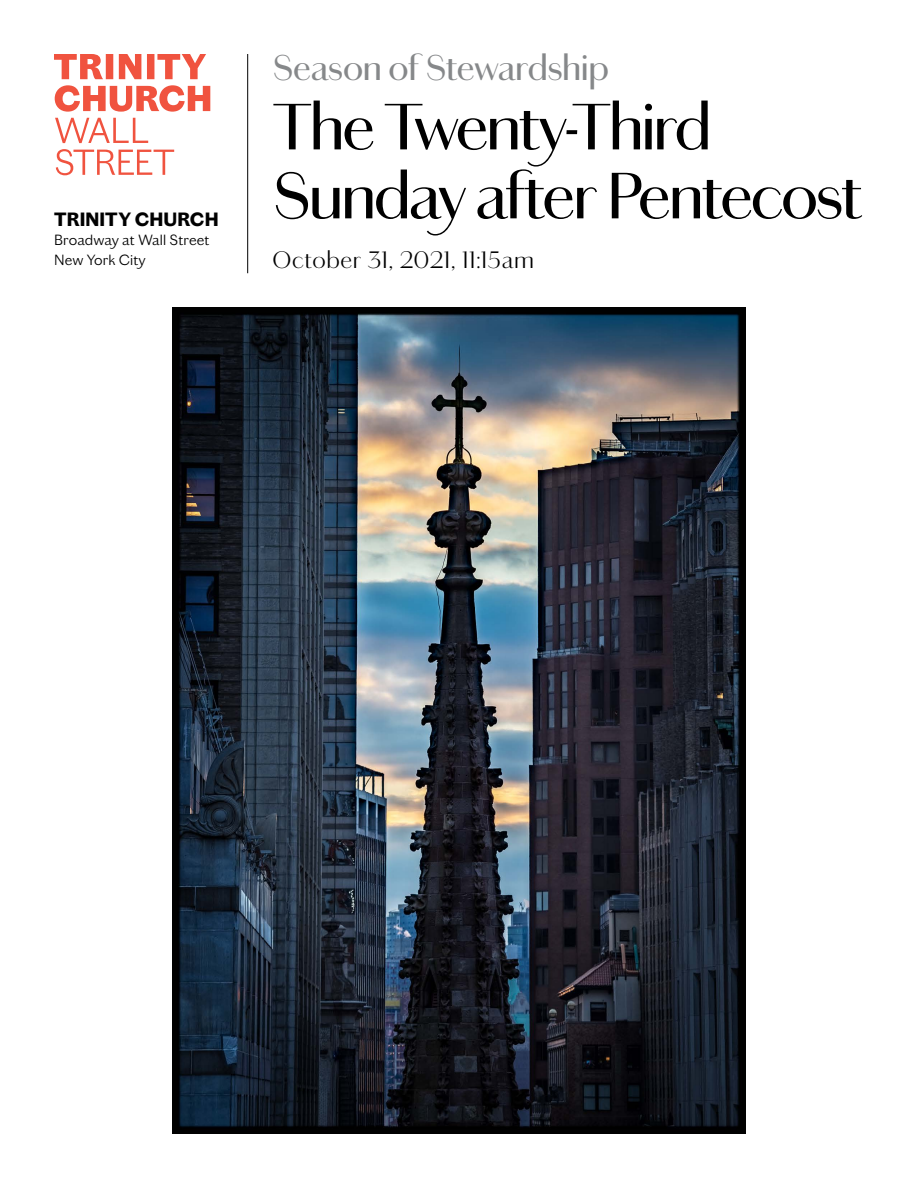
<style>
.page{position:relative;width:918px;height:1188px;background:#fff}
.page>*{position:absolute;margin:0;border:0;box-sizing:border-box;transform-origin:0 0}
.t1{font:66px/69px "Chiswick TWS Sans";letter-spacing:-.04em;color:#000}
.t2{font:36px "Chiswick TWS Sans";letter-spacing:-.015em;color:#86888a}
.t3{font:300 24px "Chiswick TWS Sans";letter-spacing:.03em;color:#000}
.t4{font:700 19.5px "Chiswick TWS Grotesque";letter-spacing:.005em;color:#000}
.t5{font:300 15px/19.5px "Chiswick TWS Grotesque";letter-spacing:.01em;color:#000}
</style>
<div class="page">
<svg style="left:54px;top:54px;width:156px;height:121px"></svg>
<hr style="left:247px;top:54px;width:1px;height:219px;background:#000">
<img style="left:172px;top:308px;width:574px;height:826px">
<p class="t4" style="left:54px;top:204px;width:166px">TRINITY CHURCH</p>
<p class="t5" style="left:54px;top:230px;width:157px">Broadway at Wall Street<br>New York City</p>
<p class="t2" style="left:272px;top:42px;width:338px">Season of Stewardship</p>
<p class="t1" style="left:272px;top:89px;width:592px">The Twenty-Third<br>Sunday after Pentecost</p>
<p class="t3" style="left:272px;top:243px;width:263px">October 31, 2021, 11:15am</p>
</div>
